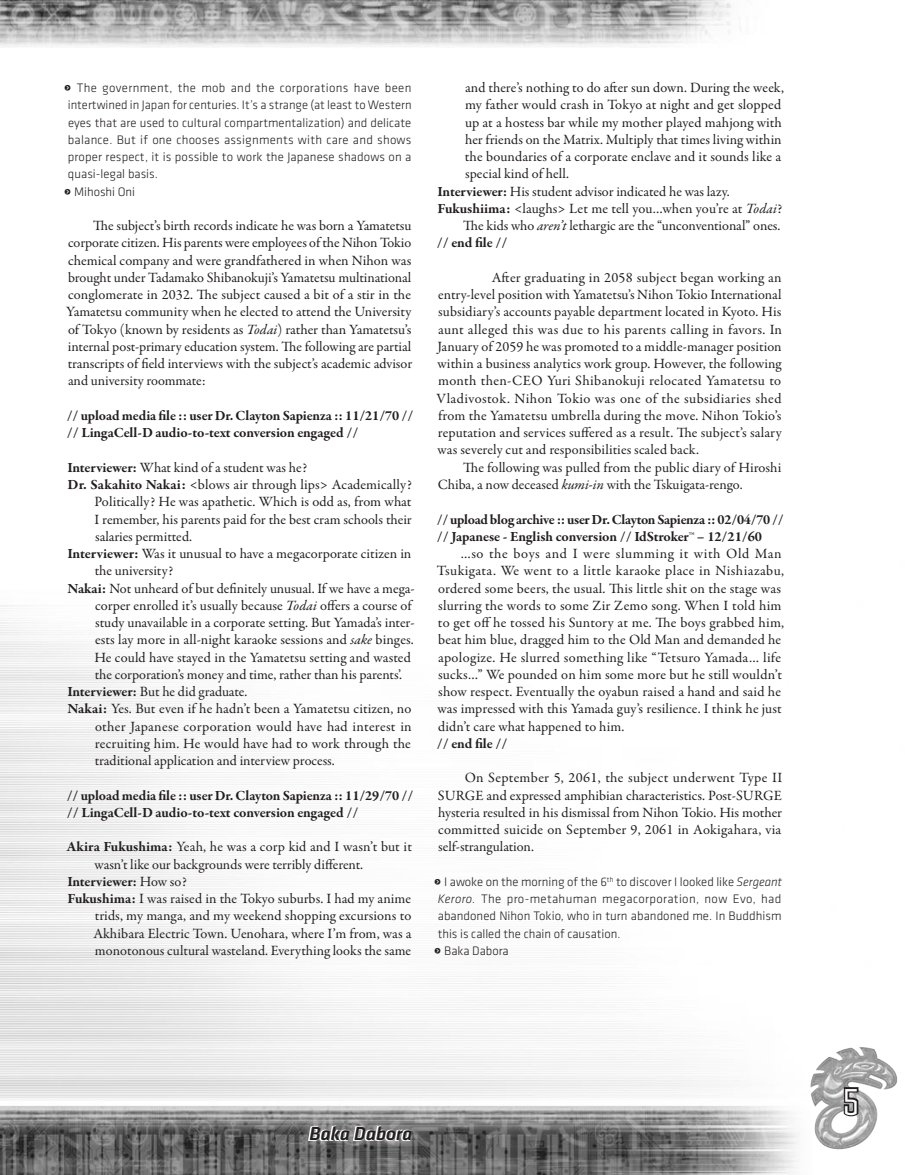
<style>
.page{position:relative;width:905px;height:1175px;background:#fff}
.page>*{position:absolute;margin:0;border:0;box-sizing:border-box;transform-origin:0 0}
.t1{font:condensed 36px "Armada";color:#fff}
.t2{font:italic 500 19.5px "Klavika";color:#221e1f}
.t3{font:14.25px/17.2px "Garamond Premr Pro";letter-spacing:.005em;color:#221e1f;text-align:justify}
.t4{font:700 14.25px/17.2px "Garamond Premr Pro";letter-spacing:-.01em;color:#221e1f}
.t5{font:300 12.75px "Klavika";color:#221e1f}
.t6{font:300 12.75px "Klavika";letter-spacing:.025em;color:#221e1f}
.s1{font-family:"Badloc";font-weight:400;font-size:16.5px}
.s2{font-style:italic}
.s3{font-weight:700}
.s4{font-weight:400}
</style>
<div class="page">
<img style="left:0;top:605px;width:898px;height:569px">
<img style="left:0;top:0;width:741px;height:47px">
<div style="left:300px;top:1118px;width:117px;height:29px;background:#fff;opacity:.71"></div>
<svg style="left:307px;top:1112px;width:106px;height:30px"></svg>
<img style="left:810px;top:1047px;width:53px;height:40px">
<svg style="left:842px;top:1085px;width:18px;height:32px"></svg>
<p class="t6" style="left:64px;top:81px;width:349px"><span class="s1">&gt;</span> The government, the mob and the corporations have been</p>
<p class="t5" style="left:68px;top:98px;width:345px">intertwined in Japan for centuries. It’s a strange (at least to Western</p>
<p class="t5" style="left:68px;top:115px;width:345px">eyes that are used to cultural compartmentalization) and delicate</p>
<p class="t5" style="left:68px;top:133px;width:345px">balance. But if one chooses assignments with care and shows</p>
<p class="t5" style="left:68px;top:150px;width:345px">proper respect, it is possible to work the Japanese shadows on a</p>
<p class="t5" style="left:68px;top:167px;width:91px">quasi-legal basis.</p>
<p class="t5" style="left:64px;top:184px;width:73px"><span class="s1">&gt;</span> Mihoshi Oni</p>
<p class="t3" style="left:66px;top:217px;width:347px;text-indent:27px">The subject’s birth records indicate he was born a Yamatetsu corporate citizen. His parents were employees of the Nihon Tokio chemical company and were grandfathered in when Nihon was brought under Tadamako Shibanokuji’s Yamatetsu multinational conglomerate in 2032. The subject caused a bit of a stir in the Yamatetsu community when he elected to attend the University of Tokyo (known by residents as <span class="s2">Todai</span>) rather than Yamatetsu’s internal post-primary education system. The following are partial transcripts of field interviews with the subject’s academic advisor and university roommate:</p>
<p class="t4" style="left:67px;top:407px;width:348px">// upload media file :: user Dr. Clayton Sapienza :: 11/21/70 // // LingaCell-D audio-to-text conversion engaged //</p>
<p class="t3" style="left:67px;top:459px;width:241px"><span class="s3">Interviewer:</span> What kind of a student was he?</p>
<p class="t3" style="left:68px;top:476px;width:346px"><span class="s3">Dr. Sakahito Nakai:</span> &lt;blows air through lips&gt; Academically?</p>
<p class="t3" style="left:94px;top:493px;width:318px">Politically? He was apathetic. Which is odd as, from what</p>
<p class="t3" style="left:94px;top:511px;width:319px">I remember, his parents paid for the best cram schools their</p>
<p class="t3" style="left:95px;top:528px;width:98px">salaries permitted.</p>
<p class="t3" style="left:67px;top:545px;width:345px"><span class="s3">Interviewer:</span> Was it unusual to have a megacorporate citizen in</p>
<p class="t3" style="left:95px;top:562px;width:80px">the university?</p>
<p class="t3" style="left:68px;top:580px;width:349px"><span class="s3">Nakai:</span> Not unheard of but definitely unusual. If we have a mega-</p>
<p class="t3" style="left:95px;top:597px;width:318px">corper enrolled it’s usually because <span class="s2">Todai</span> offers a course of</p>
<p class="t3" style="left:95px;top:614px;width:321px">study unavailable in a corporate setting. But Yamada’s inter-</p>
<p class="t3" style="left:95px;top:631px;width:320px">ests lay more in all-night karaoke sessions and <span class="s2">sake</span> binges.</p>
<p class="t3" style="left:94px;top:649px;width:318px">He could have stayed in the Yamatetsu setting and wasted</p>
<p class="t3" style="left:95px;top:666px;width:309px">the corporation’s money and time, rather than his parents’.</p>
<p class="t3" style="left:67px;top:683px;width:181px"><span class="s3">Interviewer:</span> But he did graduate.</p>
<p class="t3" style="left:68px;top:700px;width:345px"><span class="s3">Nakai:</span> Yes. But even if he hadn’t been a Yamatetsu citizen, no</p>
<p class="t3" style="left:95px;top:718px;width:318px">other Japanese corporation would have had interest in</p>
<p class="t3" style="left:95px;top:735px;width:317px">recruiting him. He would have had to work through the</p>
<p class="t3" style="left:95px;top:752px;width:241px">traditional application and interview process.</p>
<p class="t4" style="left:67px;top:786px;width:348px">// upload media file :: user Dr. Clayton Sapienza :: 11/29/70 // // LingaCell-D audio-to-text conversion engaged //</p>
<p class="t3" style="left:67px;top:838px;width:347px"><span class="s3">Akira Fukushima:</span> Yeah, he was a corp kid and I wasn’t but it</p>
<p class="t3" style="left:94px;top:856px;width:270px">wasn’t like our backgrounds were terribly different.</p>
<p class="t4" style="left:67px;top:873px;width:121px">Interviewer: <span class="s4">How so?</span></p>
<p class="t3" style="left:68px;top:890px;width:345px"><span class="s3">Fukushima:</span> I was raised in the Tokyo suburbs. I had my anime</p>
<p class="t3" style="left:95px;top:907px;width:318px">trids, my manga, and my weekend shopping excursions to</p>
<p class="t3" style="left:93px;top:925px;width:319px">Akhibara Electric Town. Uenohara, where I’m from, was a</p>
<p class="t3" style="left:95px;top:942px;width:318px">monotonous cultural wasteland. Everything looks the same</p>
<p class="t3" style="left:465px;top:79px;width:320px">and there’s nothing to do after sun down. During the week,</p>
<p class="t3" style="left:465px;top:97px;width:318px">my father would crash in Tokyo at night and get slopped</p>
<p class="t3" style="left:465px;top:114px;width:318px">up at a hostess bar while my mother played mahjong with</p>
<p class="t3" style="left:465px;top:131px;width:318px">her friends on the Matrix. Multiply that times living within</p>
<p class="t3" style="left:465px;top:148px;width:318px">the boundaries of a corporate enclave and it sounds like a</p>
<p class="t3" style="left:465px;top:166px;width:105px">special kind of hell.</p>
<p class="t3" style="left:437px;top:183px;width:293px"><span class="s3">Interviewer:</span> His student advisor indicated he was lazy.</p>
<p class="t3" style="left:437px;top:200px;width:346px"><span class="s3">Fukushiima:</span> &lt;laughs&gt; Let me tell you…when you’re at <span class="s2">Todai</span>?</p>
<p class="t3" style="left:463px;top:217px;width:319px">The kids who <span class="s2">aren’t</span> lethargic are the “unconventional” ones.</p>
<p class="t4" style="left:437px;top:234px;width:72px">// end file //</p>
<p class="t3" style="left:436px;top:269px;width:347px;text-indent:55px">After graduating in 2058 subject began working an entry-level position with Yamatetsu’s Nihon Tokio International subsidiary’s accounts payable department located in Kyoto. His aunt alleged this was due to his parents calling in favors. In January of 2059 he was promoted to a middle-manager position within a business analytics work group. However, the following month then-CEO Yuri Shibanokuji relocated Yamatetsu to Vladivostok. Nihon Tokio was one of the subsidiaries shed from the Yamatetsu umbrella during the move. Nihon Tokio’s reputation and services suffered as a result. The subject’s salary was severely cut and responsibilities scaled back.</p>
<p class="t3" style="left:437px;top:459px;width:345px;text-indent:26px">The following was pulled from the public diary of Hiroshi<br>Chiba, a now deceased <span class="s2">kumi-in</span> with the Tskuigata-rengo.</p>
<p class="t4" style="left:437px;top:510px;width:348px">// upload blog archive :: user Dr. Clayton Sapienza :: 02/04/70 // // Japanese - English conversion // IdStroker<span class="s4">™</span> – 12/21/60</p>
<p class="t3" style="left:437px;top:545px;width:349px;text-align:left;text-indent:24px">…so the boys and I were slumming it with Old Man Tsukigata. We went to a little karaoke place in Nishiazabu, ordered some beers, the usual. This little shit on the stage was slurring the words to some Zir Zemo song. When I told him to get off he tossed his Suntory at me. The boys grabbed him, beat him blue, dragged him to the Old Man and demanded he apologize. He slurred something like “Tetsuro Yamada… life sucks…” We pounded on him some more but he still wouldn’t show respect. Eventually the oyabun raised a hand and said he was impressed with this Yamada guy’s resilience. I think he just didn’t care what happened to him.</p>
<p class="t4" style="left:437px;top:735px;width:72px">// end file //</p>
<p class="t3" style="left:438px;top:769px;width:346px;text-indent:27px">On September 5, 2061, the subject underwent Type II SURGE and expressed amphibian characteristics. Post-SURGE hysteria resulted in his dismissal from Nihon Tokio. His mother committed suicide on September 9, 2061 in Aokigahara, via self-strangulation.</p>
<p class="t5" style="left:434px;top:874px;width:350px"><span class="s1">&gt;</span> I awoke on the morning of the 6<sup>th</sup> to discover I looked like <span class="s2">Sergeant</span></p>
<p class="t6" style="left:437px;top:892px;width:345px"><span class="s2">Keroro.</span> The pro-metahuman megacorporation, now Evo, had</p>
<p class="t5" style="left:438px;top:909px;width:345px">abandoned Nihon Tokio, who in turn abandoned me. In Buddhism</p>
<p class="t5" style="left:437px;top:926px;width:184px">this is called the chain of causation.</p>
<p class="t5" style="left:434px;top:943px;width:76px"><span class="s1">&gt;</span> Baka Dabora</p>
<h2 class="t2" style="left:309px;top:1122px;width:105px">Baka Dabora</h2>
<h1 class="t1" style="left:843px;top:1082px;width:17px">5</h1>
</div>
